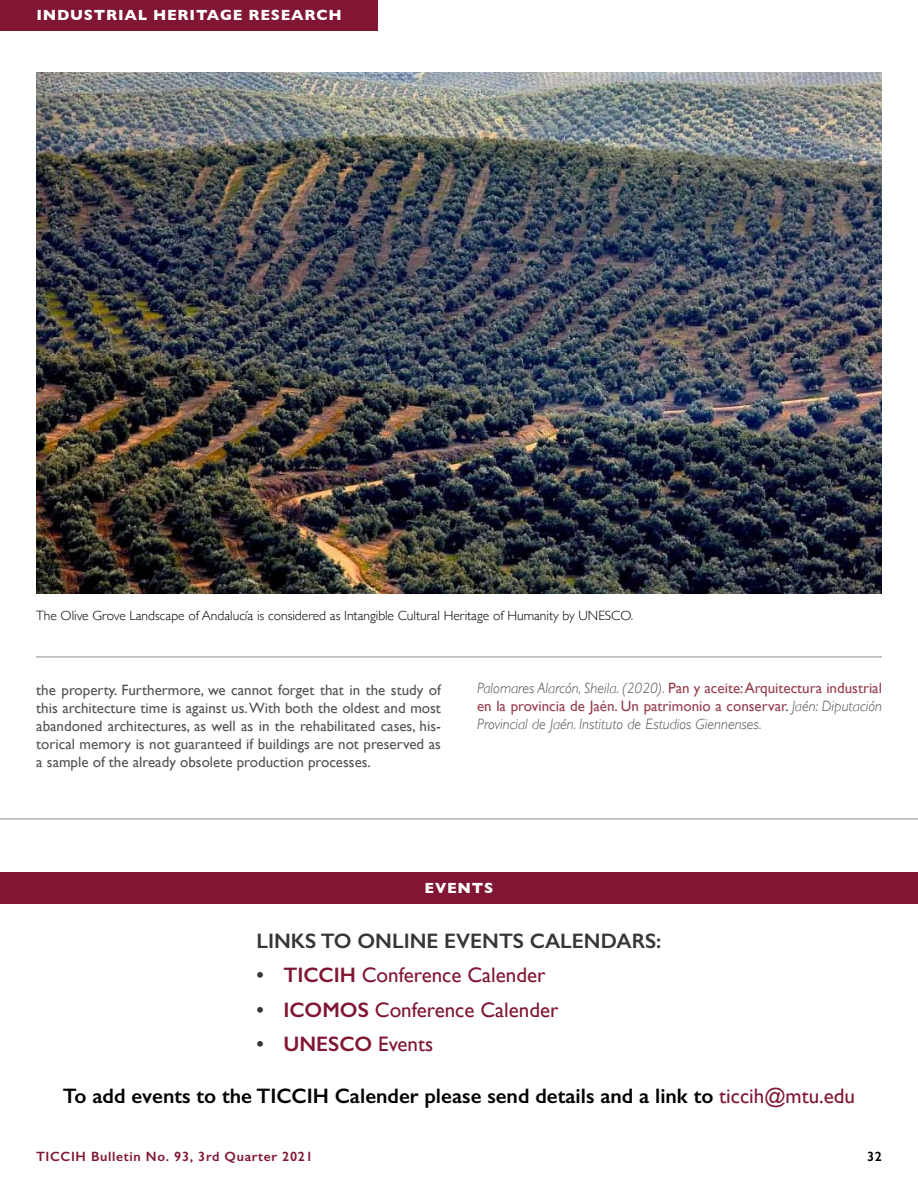
<style>
.page{position:relative;width:918px;height:1188px;background:#fff}
.page>*{position:absolute;margin:0;border:0;box-sizing:border-box;transform-origin:0 0}
.t1{font:600 21px "Gill Sans";color:#000}
.t2{font:21px "Gill Sans";color:#801632}
.t3{font:600 21px "Gill Sans";color:#373636}
.t4{font:600 21px "Gill Sans";color:#801632}
.t5{font:15px/18px "Gill Sans";color:#565252;text-align:justify}
.t6{font:italic 300 15px/18px "Gill Sans";color:#565252;text-align:justify}
.t7{font:700 15px "Gill Sans";letter-spacing:.05em;color:#fff}
.t8{font:300 13.5px "Gill Sans";color:#000}
.t9{font:600 13.5px "Gill Sans";letter-spacing:.05em;color:#801632}
.t10{font:600 13.5px "Gill Sans";color:#000}
.s1{font-weight:400;font-style:normal;color:#963f4d}
.s2{font-weight:400;font-style:normal}
.s3{font-weight:600;color:#373636}
.s4{font-weight:600}
.s5{color:#373636}
.s6{font-weight:400}
.s7{font-weight:400;color:#801632}
</style>
<div class="page">
<img style="left:36px;top:72px;width:846px;height:522px">
<div style="left:0;top:0;width:378px;height:31px;background:#801632"></div>
<hr style="left:36px;top:656px;width:846px;height:2px;background:#b7b0bb">
<hr style="left:0;top:818px;width:918px;height:2px;background:#b7b0bb">
<div style="left:0;top:872px;width:918px;height:32px;background:#801632"></div>
<p class="t7" style="left:36px;top:3px;width:307px">INDUSTRIAL HERITAGE RESEARCH</p>
<p class="t8" style="left:36px;top:605px;width:599px">The Olive Grove Landscape of Andalucía is considered as Intangible Cultural Heritage of Humanity by UNESCO.</p>
<p class="t5" style="left:36px;top:681px;width:406px">the property. Furthermore, we cannot forget that in the study of this architecture time is against us. With both the oldest and most abandoned architectures, as well as in the rehabilitated cases, his&shy;torical memory is not guaranteed if buildings are not preserved as a sample of the already obsolete production processes.</p>
<p class="t6" style="left:477px;top:679px;width:407px">Palomares Alarcón, Sheila. (2020). <span class="s1">Pan y aceite: Arquitectura industrial en la provincia de Jaén. Un patrimonio a conservar</span><span class="s2">.</span> Jaén: Diputación Provincial de Jaén. Instituto de Estudios Giennenses.</p>
<p class="t7" style="left:425px;top:876px;width:70px">EVENTS</p>
<h1 class="t3" style="left:256px;top:928px;width:406px">LINKS TO ONLINE EVENTS CALENDARS:</h1>
<h1 class="t2" style="left:256px;top:963px;width:290px"><span class="s3">•</span> <span class="s4">TICCIH</span> Conference Calender</h1>
<h1 class="t2" style="left:256px;top:997px;width:304px"><span class="s3">•</span> <span class="s4">ICOMOS</span> Conference Calender</h1>
<h1 class="t4" style="left:256px;top:1031px;width:178px"><span class="s5">•</span> UNESCO <span class="s6">Events</span></h1>
<h1 class="t1" style="left:63px;top:1084px;width:794px">To add events to the TICCIH Calender please send details and a link to <span class="s7">ticcih@mtu.edu</span></h1>
<p class="t9" style="left:36px;top:1148px;width:278px">TICCIH Bulletin No. 93, 3rd Quarter 2021</p>
<p class="t10" style="left:867px;top:1148px;width:16px">32</p>
</div>
